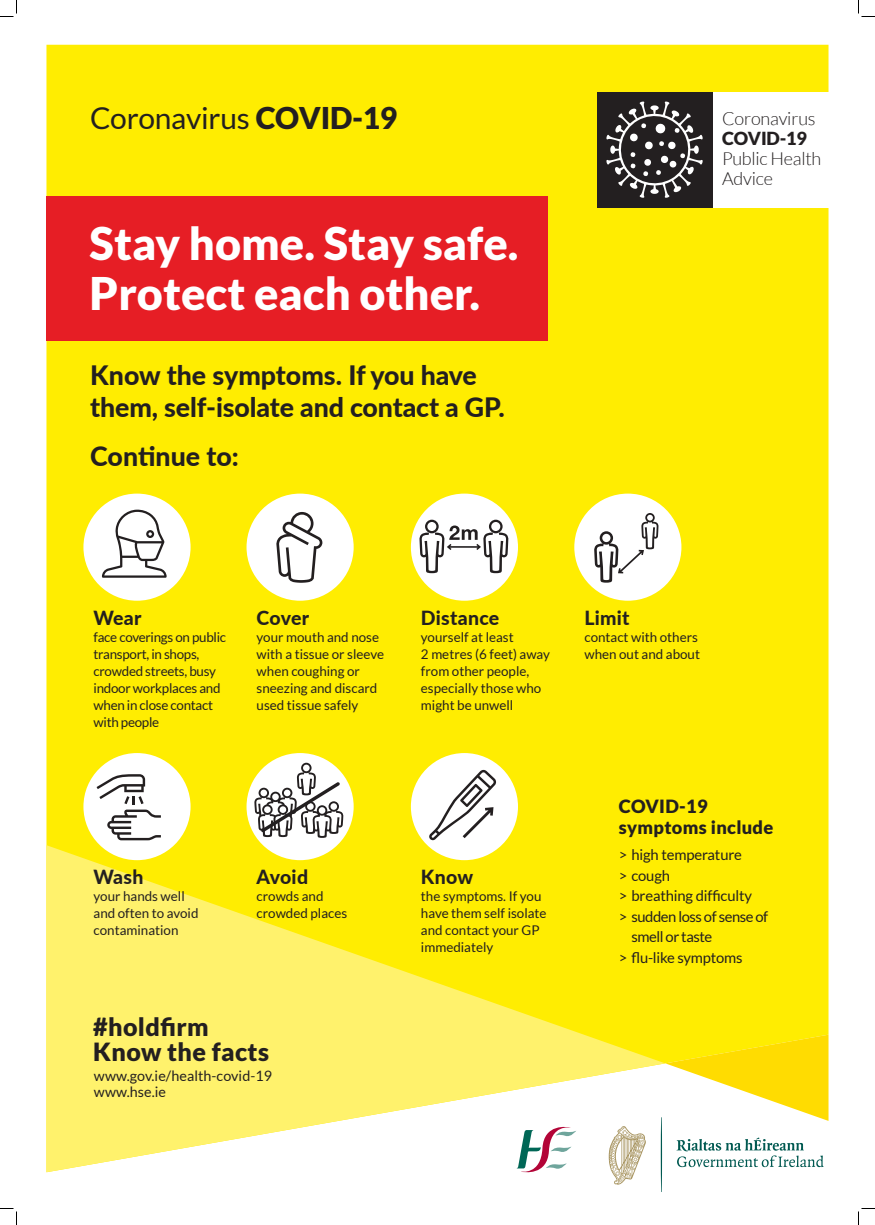
<style>
.page{position:relative;width:875px;height:1225px;background:#fff}
.page>*{position:absolute;margin:0;border:0;box-sizing:border-box;transform-origin:0 0}
.t1{font:900 45px/50px "Lato";color:#fff}
.t2{font:30px "Lato";letter-spacing:-.01em;color:#231f20}
.t3{font:800 26.75px/31.4px "Lato";letter-spacing:-.005em;color:#231f20}
.t4{font:900 25.05px/24.4px "Lato";letter-spacing:.015em;color:#231f20}
.t5{font:800 19.5px "Lato";letter-spacing:.015em;color:#231f20}
.t6{font:900 18.25px/20.5px "Lato";letter-spacing:.015em;color:#231f20}
.t7{font:300 18px/20px "Lato";letter-spacing:-.01em;color:#231f20}
.t8{font:900 18px "Lato";letter-spacing:-.01em;color:#231f20}
.t9{font:14.8px "Lato";letter-spacing:-.015em;color:#231f20}
.t10{font:14.35px/16.1px "Lato";letter-spacing:.005em;color:#231f20}
.t11{font:13.4px/17.1px "Lato";color:#231f20}
.t12{font:13.4px/17.1px "Lato";letter-spacing:-.02em;color:#231f20}
.s1{font-weight:900}
</style>
<div class="page">
<div style="left:46px;top:45px;width:782px;height:990px;background:#ffed01"></div>
<svg style="left:46px;top:845px;width:619px;height:327px;background:#fef25d"></svg>
<svg style="left:516px;top:1123px;width:60px;height:50px"></svg>
<svg style="left:661px;top:1035px;width:167px;height:157px"></svg>
<svg style="left:608px;top:1126px;width:38px;height:59px"></svg>
<div style="left:46px;top:196px;width:502px;height:144px;background:#e61e25"></div>
<div style="left:596px;top:92px;width:116px;height:116px;background:#231f20"></div>
<div style="left:712px;top:92px;width:116px;height:116px;background:#fff"></div>
<svg style="left:606px;top:102px;width:97px;height:96px"></svg>
<div style="left:83px;top:753px;width:108px;height:107px;background:#fff;border-radius:50%"></div>
<svg style="left:97px;top:774px;width:64px;height:66px"></svg>
<div style="left:247px;top:494px;width:107px;height:107px;background:#fff;border-radius:50%"></div>
<svg style="left:276px;top:512px;width:46px;height:71px"></svg>
<div style="left:411px;top:753px;width:107px;height:107px;background:#fff;border-radius:50%"></div>
<svg style="left:429px;top:770px;width:67px;height:70px"></svg>
<div style="left:247px;top:753px;width:107px;height:107px;background:#fff;border-radius:50%"></div>
<svg style="left:254px;top:763px;width:89px;height:75px"></svg>
<div style="left:83px;top:494px;width:108px;height:107px;background:#fff;border-radius:50%"></div>
<svg style="left:102px;top:510px;width:65px;height:68px"></svg>
<div style="left:411px;top:494px;width:107px;height:107px;background:#fff;border-radius:50%"></div>
<svg style="left:419px;top:520px;width:89px;height:53px"></svg>
<div style="left:574px;top:494px;width:107px;height:107px;background:#fff;border-radius:50%"></div>
<svg style="left:594px;top:513px;width:64px;height:70px"></svg>
<svg style="left:0;top:0;width:17px;height:17px"></svg>
<svg style="left:0;top:1208px;width:17px;height:17px"></svg>
<svg style="left:858px;top:0;width:17px;height:17px"></svg>
<svg style="left:858px;top:1208px;width:17px;height:17px"></svg>
<h2 class="t2" style="left:90px;top:102px;width:309px">Coronavirus <span class="s1">COVID-19</span></h2>
<h1 class="t1" style="left:90px;top:218px;width:430px">Stay home. Stay safe.<br>Protect each other.</h1>
<h3 class="t3" style="left:90px;top:359px;width:416px">Know the symptoms. If you have them, self-isolate and contact a GP.</h3>
<h3 class="t3" style="left:90px;top:439px;width:150px">Continue to:</h3>
<h3 class="t7" style="left:722px;top:108px;width:95px">Coronavirus</h3>
<h3 class="t8" style="left:722px;top:128px;width:86px">COVID-19</h3>
<h3 class="t7" style="left:722px;top:148px;width:101px">Public Health<br>Advice</h3>
<h3 class="t5" style="left:94px;top:603px;width:49px">Wear</h3>
<p class="t12" style="left:94px;top:628px;width:134px">face coverings on public transport, in shops, crowded streets, busy indoor workplaces and when in close contact with people</p>
<h3 class="t5" style="left:257px;top:603px;width:54px">Cover</h3>
<p class="t11" style="left:257px;top:628px;width:129px">your mouth and nose with a tissue or sleeve when coughing or sneezing and discard used tissue safely</p>
<h3 class="t5" style="left:94px;top:862px;width:51px">Wash</h3>
<p class="t11" style="left:94px;top:888px;width:106px">your hands well and often to avoid contamination</p>
<h3 class="t5" style="left:257px;top:862px;width:53px">Avoid</h3>
<p class="t11" style="left:257px;top:888px;width:92px">crowds and crowded places</p>
<h3 class="t4" style="left:93px;top:1014px;width:177px">#holdfirm<br>Know the facts</h3>
<p class="t10" style="left:94px;top:1068px;width:180px">www.gov.ie/health-covid-19 www.hse.ie</p>
<h3 class="t5" style="left:421px;top:603px;width:80px">Distance</h3>
<p class="t11" style="left:421px;top:628px;width:131px">yourself at least<br>2 metres (6 feet) away from other people, especially those who might be unwell</p>
<h3 class="t5" style="left:584px;top:603px;width:47px">Limit</h3>
<p class="t11" style="left:584px;top:628px;width:117px">contact with others when out and about</p>
<h3 class="t5" style="left:421px;top:862px;width:54px">Know</h3>
<p class="t11" style="left:421px;top:888px;width:127px">the symptoms. If you have them self isolate and contact your GP immediately</p>
<h3 class="t6" style="left:619px;top:796px;width:156px">COVID-19 symptoms include</h3>
<p class="t9" style="left:619px;top:846px;width:125px">&gt; high temperature</p>
<p class="t9" style="left:619px;top:867px;width:53px">&gt; cough</p>
<p class="t9" style="left:619px;top:888px;width:135px">&gt; breathing difficulty</p>
<p class="t9" style="left:619px;top:908px;width:151px">&gt; sudden loss of sense of</p>
<p class="t9" style="left:631px;top:929px;width:82px">smell or taste</p>
<p class="t9" style="left:619px;top:949px;width:125px">&gt; flu-like symptoms</p>
</div>
